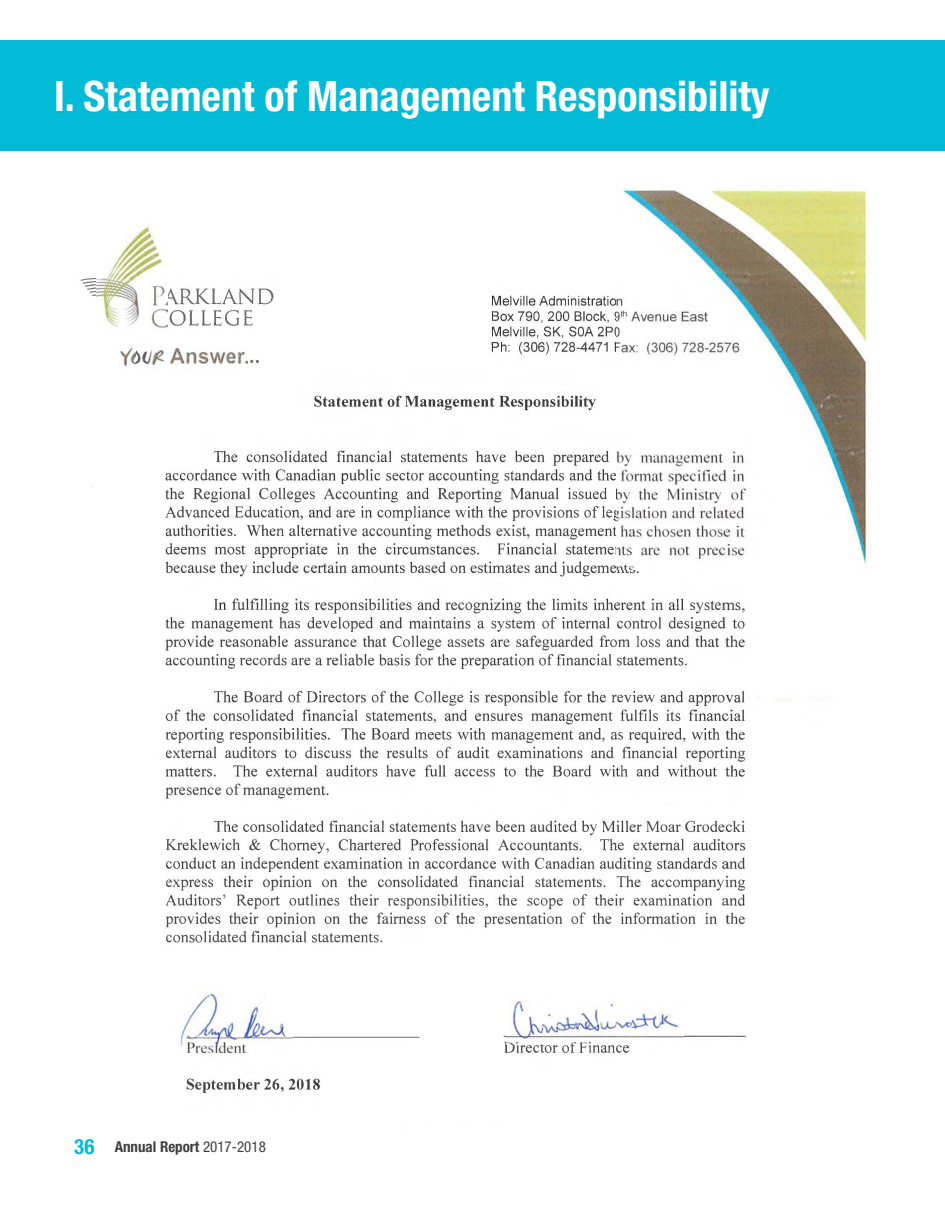
<style>
.page{position:relative;width:945px;height:1215px;background:#fff}
.page>*{position:absolute;margin:0;border:0;box-sizing:border-box;transform-origin:0 0}
.t1{font:700 condensed 42px "Helvetica Neue LT Std";color:#fff}
.t2{font:700 condensed 21px "Helvetica Neue LT Std";color:#03bbd7}
.t3{font:700 condensed 15px "Helvetica Neue LT Std";color:#413f41}
.s1{font-weight:400}
</style>
<div class="page">
<div style="left:0;top:40px;width:945px;height:111px;background:#03bbd7"></div>
<img style="left:80px;top:187px;width:666px;height:906px">
<img style="left:617px;top:187px;width:252px;height:383px">
<img style="left:97px;top:220px;width:70px;height:110px">
<img style="left:118px;top:346px;width:17px;height:22px">
<img style="left:148px;top:347px;width:82px;height:23px">
<img style="left:232px;top:347px;width:16px;height:22px">
<img style="left:174px;top:986px;width:119px;height:66px">
<img style="left:507px;top:994px;width:176px;height:50px">
<p class="t1" style="left:54px;top:71px;width:717px">I. Statement of Management Responsibility</p>
<p class="t2" style="left:74px;top:1134px;width:22px">36</p>
<p class="t3" style="left:115px;top:1137px;width:153px">Annual Report <span class="s1">2017-2018</span></p>
</div>
